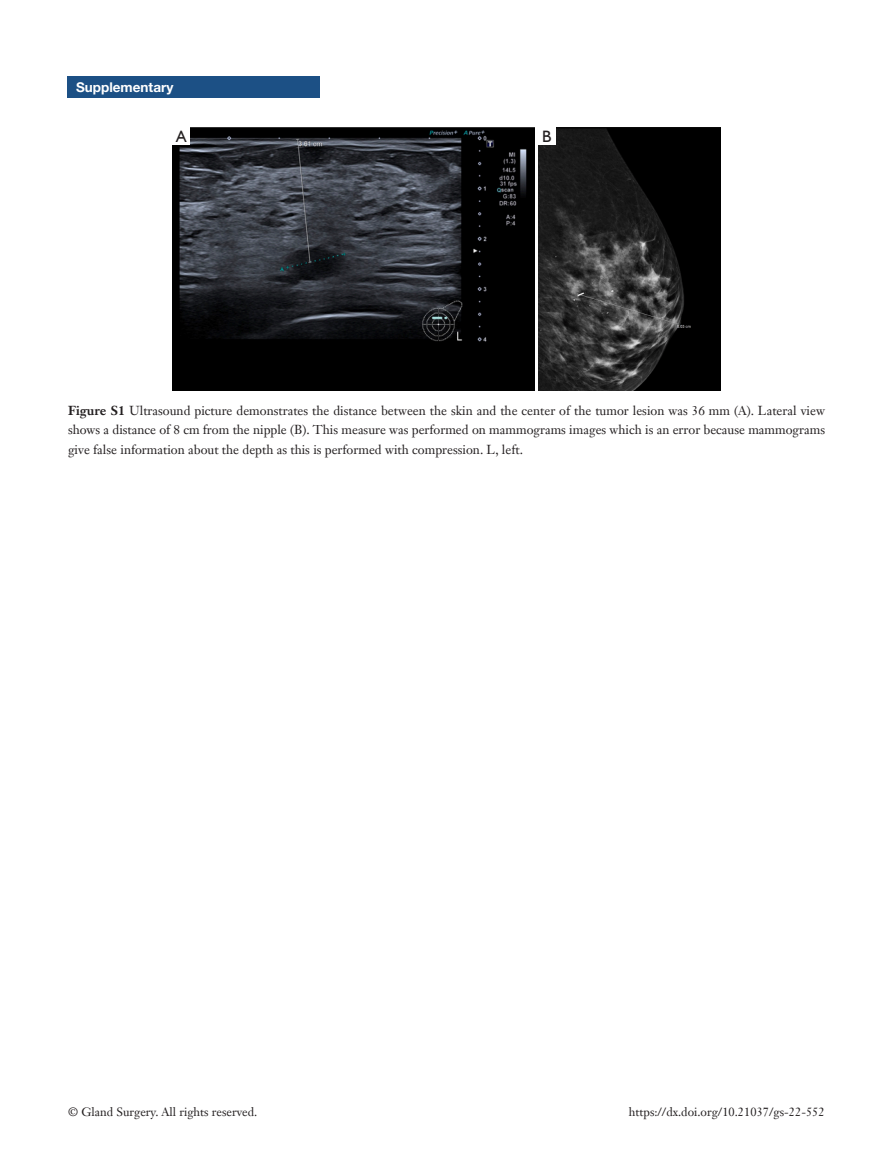
<style>
.page{position:relative;width:893px;height:1170px;background:#fff}
.page>*{position:absolute;margin:0;border:0;box-sizing:border-box;transform-origin:0 0}
.t1{font:16.5px "Humanist 521 BT";color:#231f20}
.t2{font:700 13.5px "Helvetica Neue LT Pro";color:#fff}
.二级标题下沉{font:12.75px/19.5px "Janson Text LT";color:#231f20;text-align:justify}
.t3{font:12px "Janson Text LT";color:#231f20}
.s1{font-weight:700}
</style>
<div class="page">
<img style="left:173px;top:128px;width:361px;height:263px">
<img style="left:539px;top:128px;width:181px;height:263px">
<div style="left:173px;top:128px;width:17px;height:17px;background:#fff"></div>
<div style="left:539px;top:128px;width:17px;height:17px;background:#fff"></div>
<div style="left:68px;top:77px;width:252px;height:21px;background:#1c5085"></div>
<p class="t2" style="left:76px;top:79px;width:99px">Supplementary</p>
<p class="t1" style="left:176px;top:126px;width:12px">A</p>
<p class="t1" style="left:542px;top:126px;width:11px">B</p>
<p class="二级标题下沉" style="left:68px;top:400px;width:759px"><span class="s1">Figure S1</span> Ultrasound picture demonstrates the distance between the skin and the center of the tumor lesion was 36 mm (A). Lateral view shows a distance of 8 cm from the nipple (B). This measure was performed on mammograms images which is an error because mammograms give false information about the depth as this is performed with compression. L, left.</p>
<p class="t3" style="left:68px;top:1104px;width:191px">© Gland Surgery. All rights reserved.</p>
<p class="t3" style="left:629px;top:1104px;width:197px">https://dx.doi.org/10.21037/gs-22-552</p>
</div>
